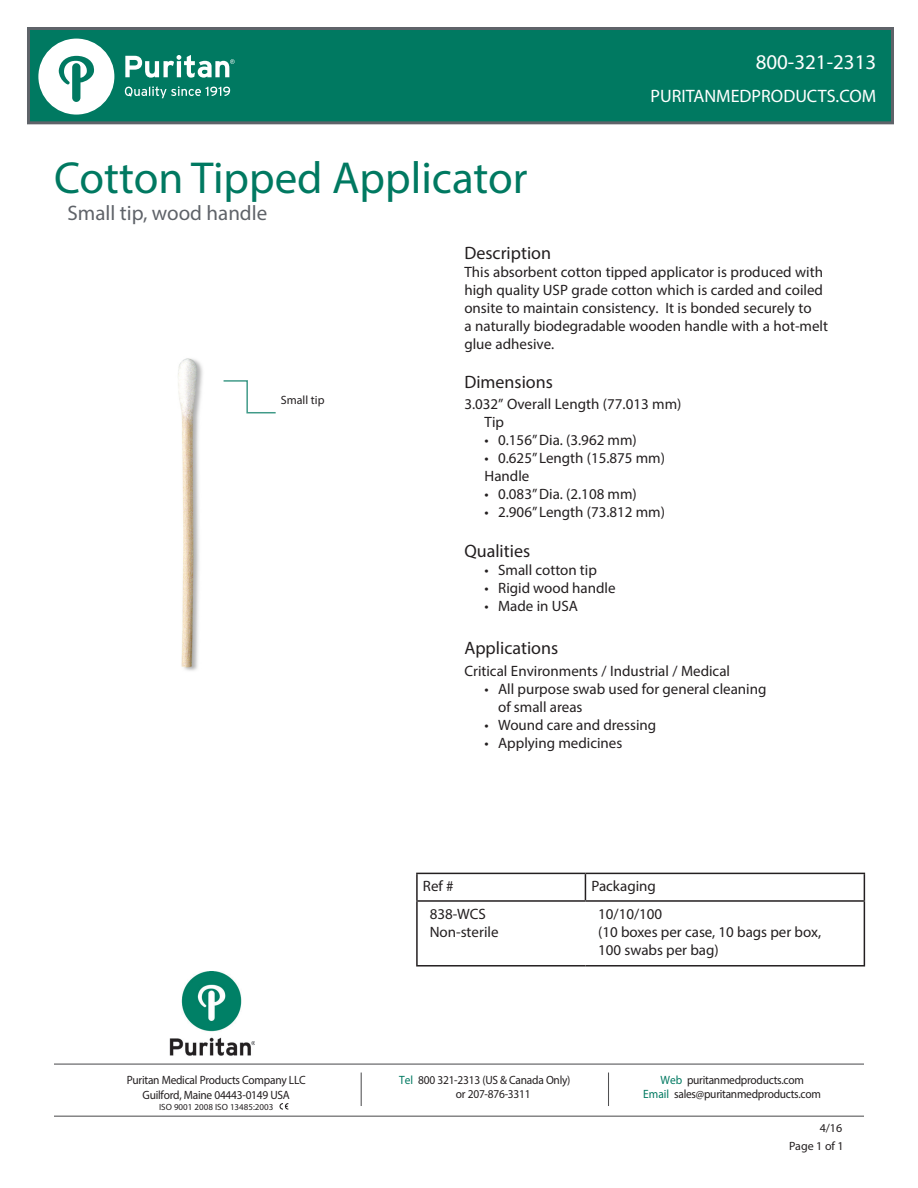
<style>
.page{position:relative;width:918px;height:1188px;background:#fff}
.page>*{position:absolute;margin:0;border:0;box-sizing:border-box;transform-origin:0 0}
.t1{font:45px "Myriad Pro";color:#007961}
.t2{font:21px "Myriad Pro";color:#5f6369}
.t3{font:21px "Myriad Pro";color:#fff}
.t4{font:18px "Myriad Pro";color:#231f20}
.t5{font:18px "Myriad Pro";color:#fff}
.t6{font:15px/18px "Myriad Pro";color:#231f20}
.t7{font:12px/14.4px "Myriad Pro";letter-spacing:-.02em;color:#231f20;text-align:center;scale:.95 1}
.t8{font:12px "Myriad Pro";letter-spacing:-.02em;color:#231f20}
.t9{font:12px "Myriad Pro";color:#231f20}
.t10{font:9px "Myriad Pro";color:#231f20}
.s1{color:#007961}
</style>
<div class="page">
<img style="left:169px;top:972px;width:86px;height:84px">
<hr style="left:54px;top:1064px;width:810px;height:1px;background:#505052">
<hr style="left:361px;top:1073px;width:1px;height:33px;background:#505052">
<hr style="left:608px;top:1073px;width:1px;height:33px;background:#505052">
<hr style="left:54px;top:1116px;width:810px;height:1px;background:#505052">
<div style="left:27px;top:27px;width:867px;height:97px;background:#007961;border:3px solid #5f6369"></div>
<svg style="left:38px;top:39px;width:76px;height:76px"></svg>
<svg style="left:125px;top:86px;width:105px;height:12px"></svg>
<svg style="left:125px;top:55px;width:110px;height:23px"></svg>
<svg style="left:280px;top:1103px;width:8px;height:7px"></svg>
<hr style="left:416px;top:902px;width:2px;height:63px;background:#231f20">
<hr style="left:864px;top:902px;width:1px;height:63px;background:#231f20">
<hr style="left:416px;top:965px;width:169px;height:2px;background:#231f20">
<hr style="left:585px;top:965px;width:280px;height:2px;background:#231f20">
<hr style="left:416px;top:873px;width:169px;height:1px;background:#231f20">
<hr style="left:416px;top:874px;width:2px;height:26px;background:#231f20">
<hr style="left:585px;top:873px;width:280px;height:1px;background:#231f20">
<svg style="left:585px;top:874px;width:1px;height:26px"></svg>
<svg style="left:864px;top:874px;width:1px;height:26px"></svg>
<hr style="left:416px;top:900px;width:169px;height:2px;background:#231f20">
<hr style="left:585px;top:900px;width:280px;height:2px;background:#231f20">
<svg style="left:223px;top:380px;width:53px;height:34px"></svg>
<img style="left:178px;top:358px;width:25px;height:313px">
<p class="t1" style="left:54px;top:150px;width:475px">Cotton Tipped Applicator</p>
<p class="t2" style="left:68px;top:200px;width:201px">Small tip, wood handle</p>
<p class="t3" style="left:756px;top:49px;width:122px">800-321-2313</p>
<p class="t5" style="left:651px;top:85px;width:227px">PURITANMEDPRODUCTS.COM</p>
<p class="t9" style="left:281px;top:392px;width:45px">Small tip</p>
<p class="t7" style="left:127px;top:1073px;width:190px">Puritan Medical Products Company LLC</p>
<p class="t7" style="left:143px;top:1087px;width:157px">Guilford, Maine 04443-0149 USA</p>
<p class="t10" style="left:159px;top:1101px;width:116px">ISO 9001 2008 ISO 13485:2003</p>
<p class="t4" style="left:464px;top:241px;width:88px">Description</p>
<p class="t6" style="left:464px;top:262px;width:365px">This absorbent cotton tipped applicator is produced with high quality USP grade cotton which is carded and coiled onsite to maintain consistency. It is bonded securely to<br>a naturally biodegradable wooden handle with a hot-melt glue adhesive.</p>
<p class="t4" style="left:464px;top:371px;width:90px">Dimensions</p>
<p class="t6" style="left:464px;top:395px;width:219px">3.032” Overall Length (77.013 mm)</p>
<p class="t6" style="left:485px;top:413px;width:21px">Tip</p>
<p class="t6" style="left:485px;top:431px;width:154px">• 0.156” Dia. (3.962 mm)</p>
<p class="t6" style="left:485px;top:449px;width:182px">• 0.625” Length (15.875 mm)</p>
<p class="t6" style="left:485px;top:467px;width:46px">Handle</p>
<p class="t6" style="left:485px;top:485px;width:154px">• 0.083” Dia. (2.108 mm)</p>
<p class="t6" style="left:485px;top:503px;width:182px">• 2.906” Length (73.812 mm)</p>
<p class="t4" style="left:464px;top:540px;width:67px">Qualities</p>
<p class="t6" style="left:485px;top:561px;width:114px">• Small cotton tip</p>
<p class="t6" style="left:485px;top:579px;width:133px">• Rigid wood handle</p>
<p class="t6" style="left:485px;top:597px;width:95px">• Made in USA</p>
<p class="t4" style="left:464px;top:637px;width:95px">Applications</p>
<p class="t6" style="left:464px;top:661px;width:267px">Critical Environments / Industrial / Medical</p>
<p class="t6" style="left:498px;top:679px;width:270px;text-indent:-14px">• All purpose swab used for general cleaning of small areas</p>
<p class="t6" style="left:485px;top:715px;width:173px">• Wound care and dressing</p>
<p class="t6" style="left:485px;top:733px;width:139px">• Applying medicines</p>
<p class="t6" style="left:423px;top:877px;width:32px">Ref #</p>
<p class="t6" style="left:591px;top:877px;width:66px">Packaging</p>
<p class="t6" style="left:430px;top:905px;width:70px">838-WCS<br>Non-sterile</p>
<p class="t6" style="left:598px;top:905px;width:66px">10/10/100</p>
<p class="t6" style="left:598px;top:923px;width:224px">(10 boxes per case, 10 bags per box,<br>100 swabs per bag)</p>
<p class="t7" style="left:399px;top:1072px;width:182px"><span class="s1">Tel</span> 800 321-2313 (US &amp; Canada Only)</p>
<p class="t7" style="left:456px;top:1087px;width:80px">or 207-876-3311</p>
<p class="t7" style="left:643px;top:1072px;width:189px"><span class="s1">Web</span> puritanmedproducts.com<br><span class="s1">Email</span> sales@puritanmedproducts.com</p>
<p class="t8" style="left:820px;top:1121px;width:24px">4/16</p>
<p class="t8" style="left:789px;top:1139px;width:56px">Page 1 of 1</p>
</div>
